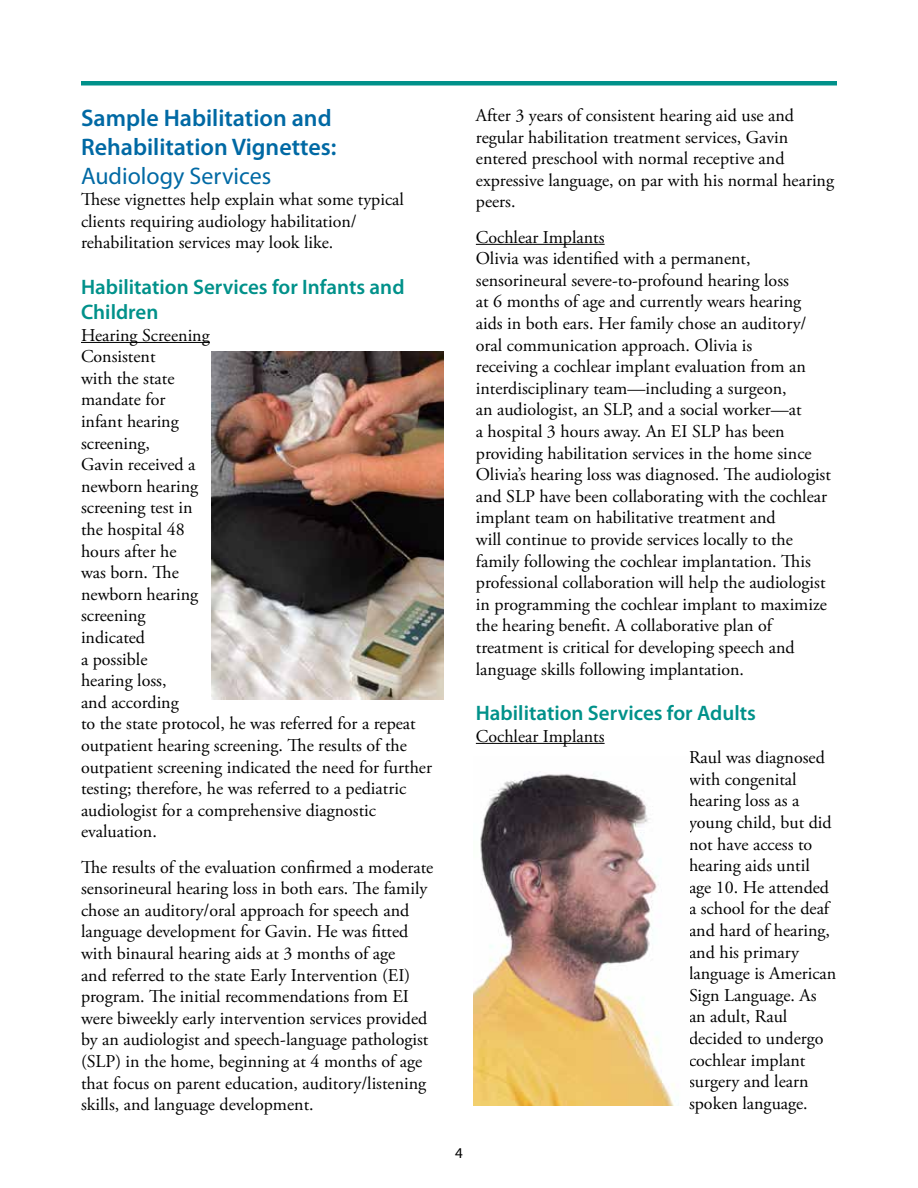
<style>
.page{position:relative;width:918px;height:1188px;background:#fff}
.page>*{position:absolute;margin:0;border:0;box-sizing:border-box;transform-origin:0 0}
.t1{font:600 24px/28.8px "Myriad Pro";color:#0069a4}
.t2{font:24px "Myriad Pro";color:#0069a4}
.t3{font:600 21px/25.2px "Myriad Pro";color:#00918a}
.t4{font:18px/21.6px "Adobe Garamond Pro";color:#000}
.t5{font:15px "Myriad Pro";color:#000}
</style>
<div class="page">
<div style="left:81px;top:81px;width:756px;height:5px;background:#00918a"></div>
<hr style="left:81px;top:342px;width:129px;height:1px;background:#000">
<hr style="left:476px;top:244px;width:129px;height:1px;background:#000">
<hr style="left:476px;top:743px;width:129px;height:1px;background:#000">
<img style="left:212px;top:351px;width:232px;height:348px">
<img style="left:474px;top:771px;width:201px;height:335px">
<h1 class="t1" style="left:81px;top:103px;width:257px">Sample Habilitation and<br>Rehabilitation Vignettes:</h1>
<h1 class="t2" style="left:81px;top:161px;width:192px">Audiology Services</h1>
<p class="t4" style="left:81px;top:189px;width:324px">These vignettes help explain what some typical clients requiring audiology habilitation/ rehabilitation services may look like.</p>
<p class="t3" style="left:81px;top:274px;width:325px">Habilitation Services for Infants and<br>Children</p>
<p class="t4" style="left:81px;top:325px;width:353px">Hearing Screening<br>Consistent<br>with the state<br>mandate for<br>infant hearing<br>screening,<br>Gavin received a<br>newborn hearing<br>screening test in<br>the hospital 48<br>hours after he<br>was born. The<br>newborn hearing<br>screening<br>indicated<br>a possible<br>hearing loss,<br>and according<br>to the state protocol, he was referred for a repeat outpatient hearing screening. The results of the outpatient screening indicated the need for further testing; therefore, he was referred to a pediatric audiologist for a comprehensive diagnostic evaluation.</p>
<p class="t4" style="left:81px;top:857px;width:354px">The results of the evaluation confirmed a moderate sensorineural hearing loss in both ears. The family chose an auditory/oral approach for speech and language development for Gavin. He was fitted with binaural hearing aids at 3 months of age<br>and referred to the state Early Intervention (EI) program. The initial recommendations from EI were biweekly early intervention services provided by an audiologist and speech-language pathologist (SLP) in the home, beginning at 4 months of age that focus on parent education, auditory/listening skills, and language development.</p>
<p class="t4" style="left:476px;top:105px;width:360px">After 3 years of consistent hearing aid use and regular habilitation treatment services, Gavin entered preschool with normal receptive and expressive language, on par with his normal hearing peers.</p>
<p class="t4" style="left:476px;top:227px;width:357px">Cochlear Implants<br>Olivia was identified with a permanent, sensorineural severe-to-profound hearing loss<br>at 6 months of age and currently wears hearing aids in both ears. Her family chose an auditory/ oral communication approach. Olivia is<br>receiving a cochlear implant evaluation from an interdisciplinary team—including a surgeon,<br>an audiologist, an SLP, and a social worker—at<br>a hospital 3 hours away. An EI SLP has been providing habilitation services in the home since Olivia’s hearing loss was diagnosed. The audiologist and SLP have been collaborating with the cochlear implant team on habilitative treatment and<br>will continue to provide services locally to the family following the cochlear implantation. This professional collaboration will help the audiologist in programming the cochlear implant to maximize the hearing benefit. A collaborative plan of treatment is critical for developing speech and language skills following implantation.</p>
<p class="t3" style="left:476px;top:700px;width:281px">Habilitation Services for Adults</p>
<p class="t4" style="left:476px;top:726px;width:130px">Cochlear Implants</p>
<p class="t4" style="left:689px;top:747px;width:149px">Raul was diagnosed with congenital hearing loss as a young child, but did not have access to hearing aids until age 10. He attended a school for the deaf and hard of hearing, and his primary language is American<br>Sign Language. As an adult, Raul decided to undergo cochlear implant surgery and learn spoken language.</p>
<p class="t5" style="left:455px;top:1143px;width:9px">4</p>
</div>
